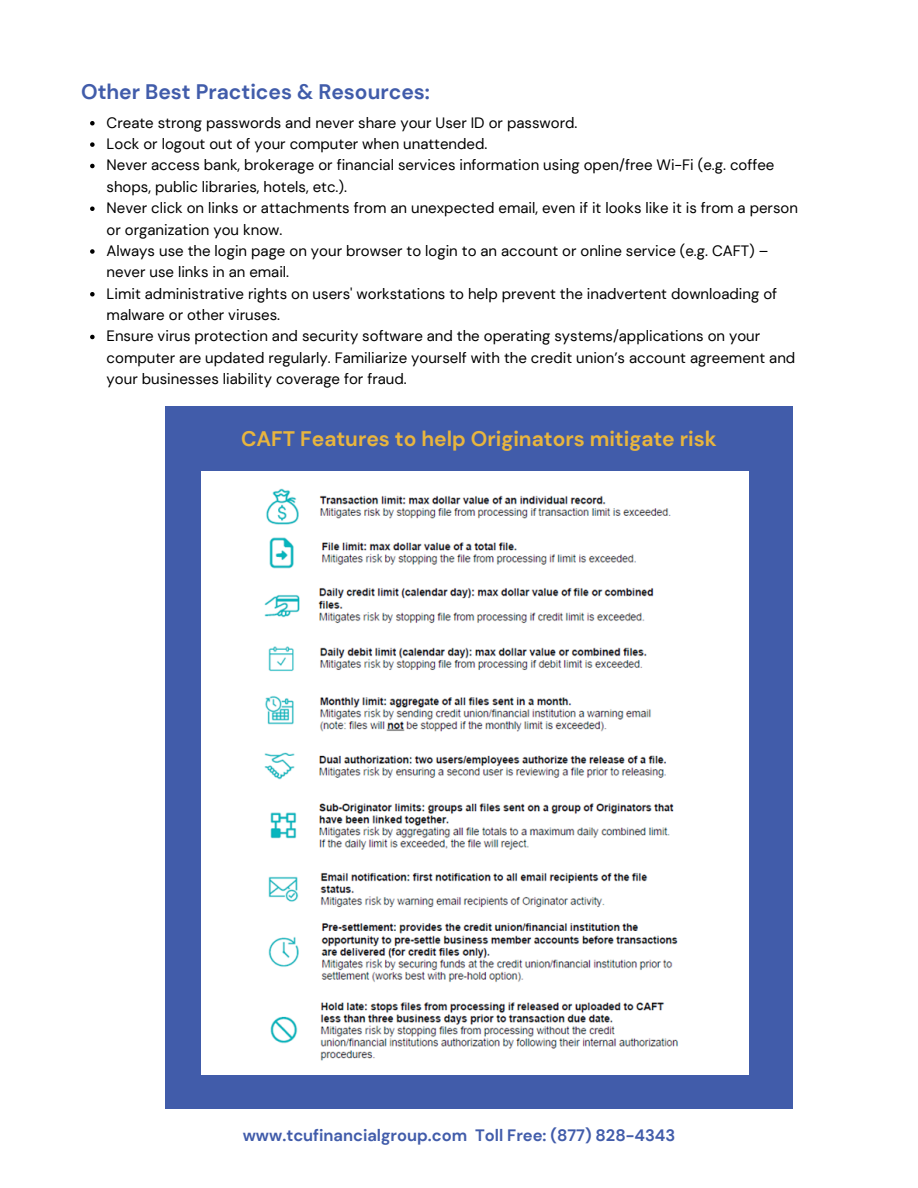
<style>
.page{position:relative;width:918px;height:1188px;background:#fff}
.page>*{position:absolute;margin:0;border:0;box-sizing:border-box;transform-origin:0 0}
.t1{font:700 21px "DM Sans";color:#e8b53e}
.t2{font:700 21px "DM Sans";color:#415caa}
.t3{font:700 16.5px "DM Sans";color:#415caa}
.t4{font:15px/21.3px "DM Sans";color:#000}
</style>
<div class="page">
<div style="left:165px;top:406px;width:627px;height:702px;background:#415caa"></div>
<div style="left:202px;top:471px;width:547px;height:604px;background:#fff"></div>
<img style="left:264px;top:488px;width:415px;height:573px">
<svg style="left:90px;top:121px;width:5px;height:4px"></svg>
<svg style="left:90px;top:142px;width:5px;height:5px"></svg>
<svg style="left:90px;top:164px;width:5px;height:4px"></svg>
<svg style="left:90px;top:206px;width:5px;height:5px"></svg>
<svg style="left:90px;top:249px;width:5px;height:5px"></svg>
<svg style="left:90px;top:292px;width:5px;height:4px"></svg>
<svg style="left:90px;top:335px;width:5px;height:4px"></svg>
<h2 class="t2" style="left:81px;top:78px;width:350px">Other Best Practices &amp; Resources:</h2>
<p class="t4" style="left:107px;top:112px;width:472px">Create strong passwords and never share your User ID or password.</p>
<p class="t4" style="left:107px;top:133px;width:382px">Lock or logout out of your computer when unattended.</p>
<p class="t4" style="left:107px;top:155px;width:669px">Never access bank, brokerage or financial services information using open/free Wi-Fi (e.g. coffee shops, public libraries, hotels, etc.).</p>
<p class="t4" style="left:107px;top:197px;width:693px">Never click on links or attachments from an unexpected email, even if it looks like it is from a person or organization you know.</p>
<p class="t4" style="left:107px;top:240px;width:663px">Always use the login page on your browser to login to an account or online service (e.g. CAFT) – never use links in an email.</p>
<p class="t4" style="left:107px;top:283px;width:672px">Limit administrative rights on users' workstations to help prevent the inadvertent downloading of malware or other viruses.</p>
<p class="t4" style="left:107px;top:326px;width:690px">Ensure virus protection and security software and the operating systems/applications on your computer are updated regularly. Familiarize yourself with the credit union’s account agreement and your businesses liability coverage for fraud.</p>
<h1 class="t1" style="left:241px;top:425px;width:477px">CAFT Features to help Originators mitigate risk</h1>
<p class="t3" style="left:243px;top:1125px;width:434px">www.tcufinancialgroup.com Toll Free: (877) 828-4343</p>
</div>
